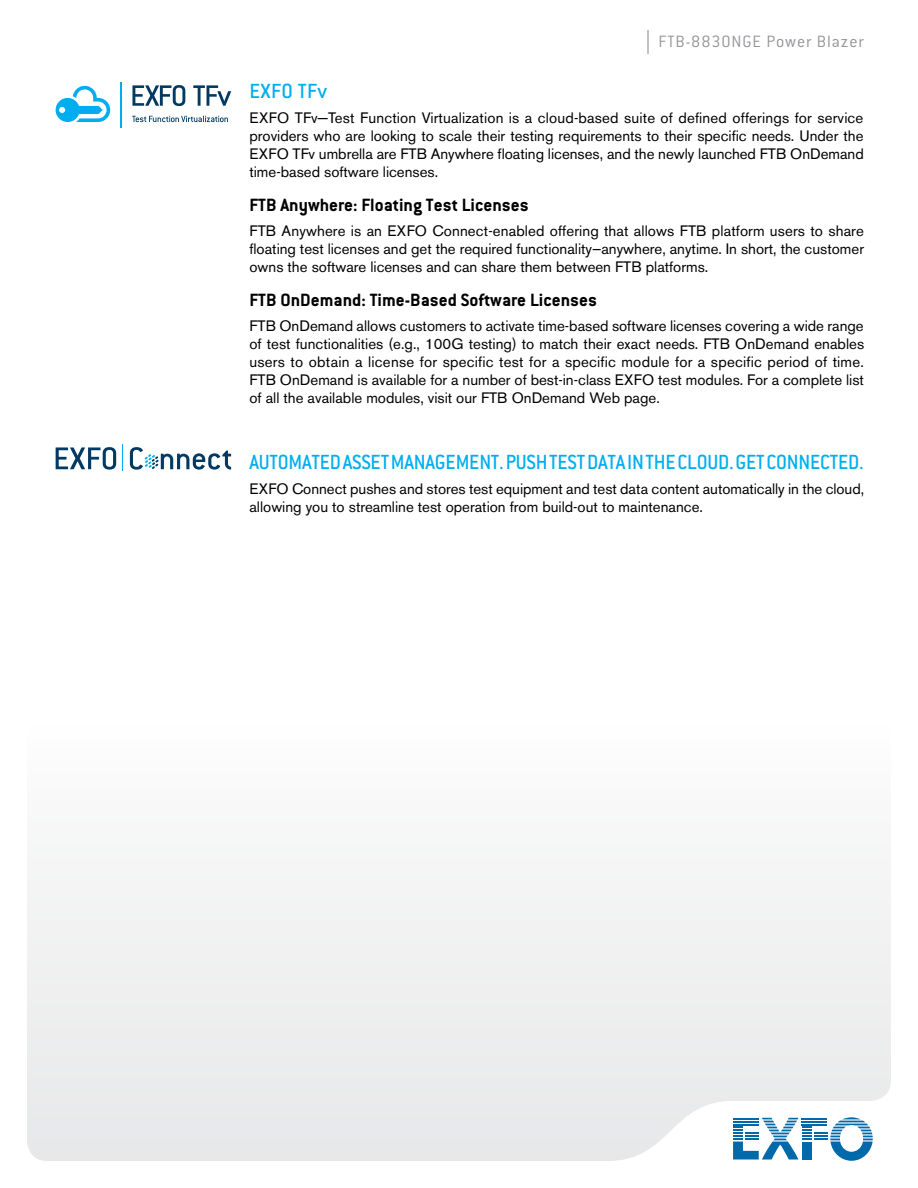
<style>
.page{position:relative;width:918px;height:1188px;background:#fff}
.page>*{position:absolute;margin:0;border:0;box-sizing:border-box;transform-origin:0 0}
.t1{font:500 22.5px "Conduit ITC";letter-spacing:-.01em;color:#00aeef;scale:.95 1}
.t2{font:500 22.5px "Conduit ITC";letter-spacing:-.01em;color:#00aeef}
.t3{font:700 19.5px "Conduit ITC";color:#000}
.t4{font:300 18px "Conduit ITC";letter-spacing:.05em;color:#939598}
.t5{font:15px/18px "Akzidenz Grotesk BE";color:#000;text-align:justify}
</style>
<div class="page">
<hr style="left:647px;top:30px;width:2px;height:24px;background:#939598">
<div style="left:27px;top:872px;width:864px;height:289px;background:#eeefef"></div>
<svg style="left:733px;top:1117px;width:140px;height:44px"></svg>
<svg style="left:130px;top:447px;width:101px;height:23px"></svg>
<svg style="left:56px;top:447px;width:60px;height:23px"></svg>
<svg style="left:132px;top:116px;width:96px;height:6px"></svg>
<svg style="left:132px;top:85px;width:53px;height:21px"></svg>
<svg style="left:193px;top:85px;width:38px;height:21px"></svg>
<hr style="left:120px;top:82px;width:2px;height:46px;background:#00aeef">
<svg style="left:56px;top:86px;width:54px;height:36px"></svg>
<p class="t4" style="left:658px;top:31px;width:207px">FTB-8830NGE Power Blazer</p>
<h1 class="t2" style="left:249px;top:78px;width:79px">EXFO TFV</h1>
<p class="t5" style="left:249px;top:109px;width:616px">EXFO TFv−Test Function Virtualization is a cloud-based suite of defined offerings for service providers who are looking to scale their testing requirements to their specific needs. Under the EXFO TFv umbrella are FTB Anywhere floating licenses, and the newly launched FTB OnDemand time-based software licenses.</p>
<h2 class="t3" style="left:249px;top:193px;width:281px">FTB Anywhere: Floating Test Licenses</h2>
<p class="t5" style="left:249px;top:222px;width:616px">FTB Anywhere is an EXFO Connect-enabled offering that allows FTB platform users to share floating test licenses and get the required functionality—anywhere, anytime. In short, the customer owns the software licenses and can share them between FTB platforms.</p>
<h2 class="t3" style="left:249px;top:288px;width:349px">FTB OnDemand: Time-Based Software Licenses</h2>
<p class="t5" style="left:249px;top:316px;width:616px">FTB OnDemand allows customers to activate time-based software licenses covering a wide range of test functionalities (e.g., 100G testing) to match their exact needs. FTB OnDemand enables users to obtain a license for specific test for a specific module for a specific period of time.<br>FTB OnDemand is available for a number of best-in-class EXFO test modules. For a complete list of all the available modules, visit our FTB OnDemand Web page.</p>
<h1 class="t1" style="left:249px;top:449px;width:648px">AUTO MATED ASSET MANAGEMENT. PUSH TEST DATA IN THE CLOUD. GET CONNECTED.</h1>
<p class="t5" style="left:249px;top:479px;width:616px">EXFO Connect pushes and stores test equipment and test data content automatically in the cloud, allowing you to streamline test operation from build-out to maintenance.</p>
</div>
